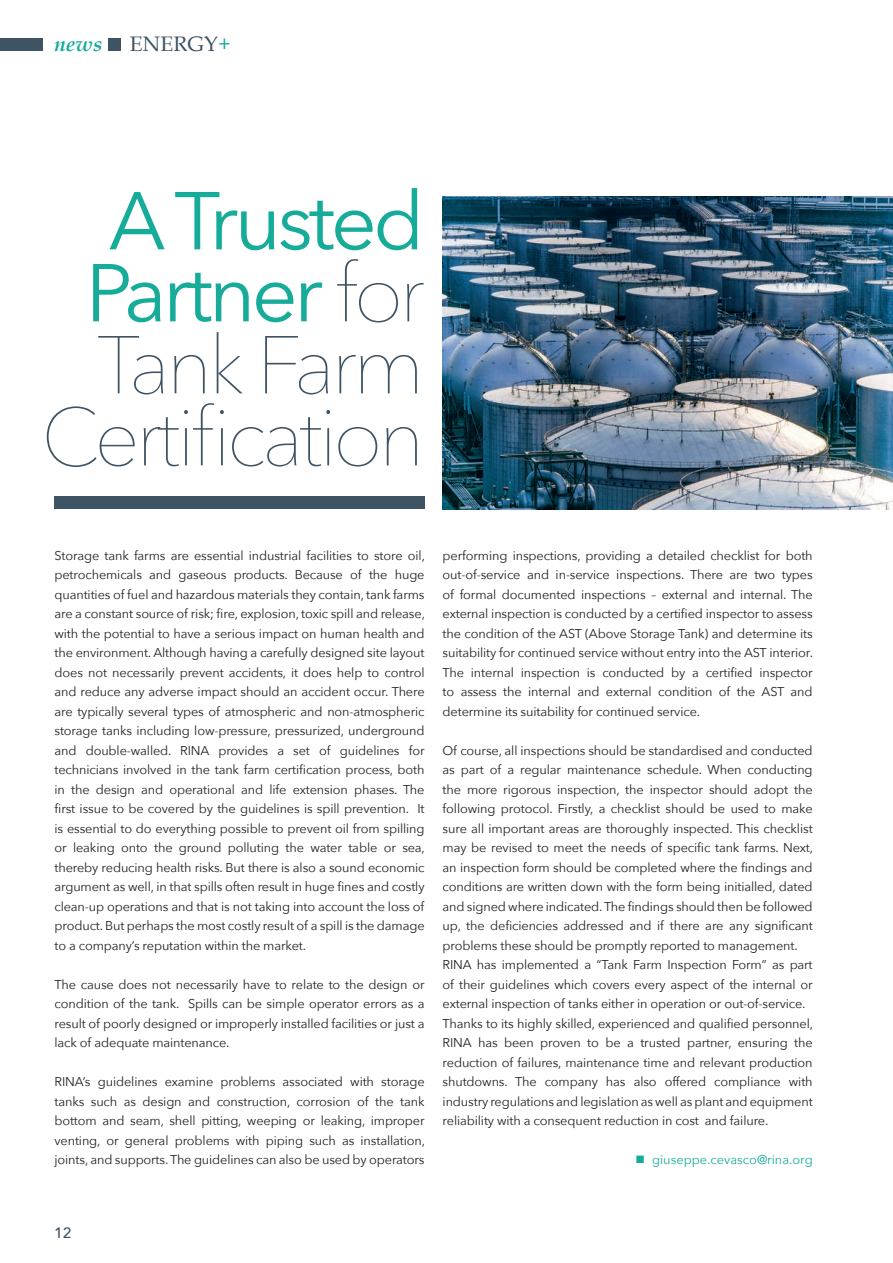
<style>
.page{position:relative;width:893px;height:1263px;background:#fff}
.page>*{position:absolute;margin:0;border:0;box-sizing:border-box;transform-origin:0 0}
.t1{font:200 81px "Avenir Next";letter-spacing:-.05em;color:#3e5364}
.t2{font:81px "Avenir Next";letter-spacing:-.05em;color:#16ac99}
.Subheading{font:21px "Book Antiqua";letter-spacing:.01em;color:#3e5364}
.Subheading-2{font:italic 700 21px "Book Antiqua";color:#16ac99}
.Subheading-3{font:500 15px "Avenir Next";color:#3e5364}
.Body{font:12.75px/19.5px "Avenir Next";letter-spacing:-.01em;color:#231f20;text-align:justify}
.t3{font:12.75px "Avenir Next";color:#16ac99}
.s1{color:#16ac99}
.s2{font-weight:200;color:#3e5364}
</style>
<div class="page">
<div style="left:0;top:38px;width:43px;height:13px;background:#3e5364"></div>
<div style="left:109px;top:38px;width:12px;height:13px;background:#3e5364"></div>
<img style="left:443px;top:197px;width:450px;height:312px">
<div style="left:55px;top:497px;width:370px;height:12px;background:#3e5364"></div>
<p class="Subheading-2" style="left:54px;top:32px;width:50px">news</p>
<p class="Subheading" style="left:130px;top:31px;width:103px">ENERGY<span class="s1">+</span></p>
<p class="t2" style="left:109px;top:153px;width:317px">A Trusted</p>
<p class="t2" style="left:86px;top:225px;width:341px">Partner <span class="s2">for</span></p>
<p class="t1" style="left:97px;top:297px;width:329px">Tank Farm</p>
<p class="t1" style="left:41px;top:369px;width:385px">Certification</p>
<p class="Body" style="left:55px;top:545px;width:372px">Storage tank farms are essential industrial facilities to store oil, petrochemicals and gaseous products. Because of the huge quantities of fuel and hazardous materials they contain, tank farms are a constant source of risk; fire, explosion, toxic spill and release, with the potential to have a serious impact on human health and the environment. Although having a carefully designed site layout does not necessarily prevent accidents, it does help to control and reduce any adverse impact should an accident occur. There are typically several types of atmospheric and non-atmospheric storage tanks including low-pressure, pressurized, underground and double-walled. RINA provides a set of guidelines for technicians involved in the tank farm certification process, both in the design and operational and life extension phases. The first issue to be covered by the guidelines is spill prevention. It is essential to do everything possible to prevent oil from spilling or leaking onto the ground polluting the water table or sea, thereby reducing health risks. But there is also a sound economic argument as well, in that spills often result in huge fines and costly clean-up operations and that is not taking into account the loss of product. But perhaps the most costly result of a spill is the damage to a company’s reputation within the market.</p>
<p class="Body" style="left:55px;top:974px;width:372px">The cause does not necessarily have to relate to the design or condition of the tank. Spills can be simple operator errors as a result of poorly designed or improperly installed facilities or just a lack of adequate maintenance.</p>
<p class="Body" style="left:55px;top:1071px;width:372px">RINA’s guidelines examine problems associated with storage tanks such as design and construction, corrosion of the tank bottom and seam, shell pitting, weeping or leaking, improper venting, or general problems with piping such as installation, joints, and supports. The guidelines can also be used by operators</p>
<p class="Body" style="left:443px;top:545px;width:372px">performing inspections, providing a detailed checklist for both out-of-service and in-service inspections. There are two types of formal documented inspections – external and internal. The external inspection is conducted by a certified inspector to assess the condition of the AST (Above Storage Tank) and determine its suitability for continued service without entry into the AST interior.<br>The internal inspection is conducted by a certified inspector to assess the internal and external condition of the AST and determine its suitability for continued service.</p>
<p class="Body" style="left:443px;top:740px;width:372px">Of course, all inspections should be standardised and conducted as part of a regular maintenance schedule. When conducting the more rigorous inspection, the inspector should adopt the following protocol. Firstly, a checklist should be used to make sure all important areas are thoroughly inspected. This checklist may be revised to meet the needs of specific tank farms. Next, an inspection form should be completed where the findings and conditions are written down with the form being initialled, dated and signed where indicated. The findings should then be followed up, the deficiencies addressed and if there are any significant problems these should be promptly reported to management.</p>
<p class="Body" style="left:443px;top:954px;width:372px">RINA has implemented a “Tank Farm Inspection Form” as part of their guidelines which covers every aspect of the internal or external inspection of tanks either in operation or out-of-service.</p>
<p class="Body" style="left:443px;top:1013px;width:372px">Thanks to its highly skilled, experienced and qualified personnel, RINA has been proven to be a trusted partner, ensuring the reduction of failures, maintenance time and relevant production shutdowns. The company has also offered compliance with industry regulations and legislation as well as plant and equipment reliability with a consequent reduction in cost and failure.</p>
<p class="t3" style="left:635px;top:1149px;width:179px">■ giuseppe.cevasco@rina.org</p>
<p class="Subheading-3" style="left:54px;top:1220px;width:19px">12</p>
</div>
